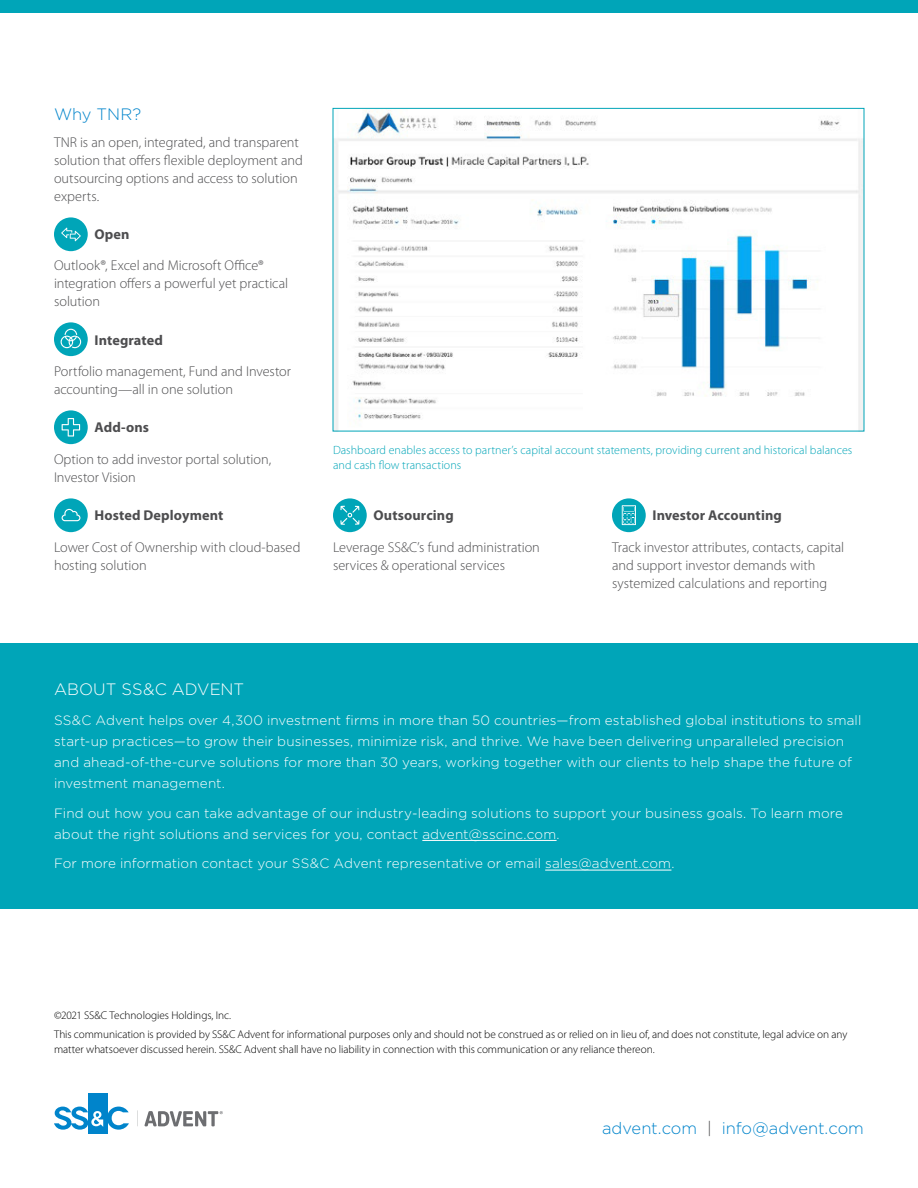
<style>
.page{position:relative;width:918px;height:1188px;background:#fff}
.page>*{position:absolute;margin:0;border:0;box-sizing:border-box;transform-origin:0 0}
.t1{font:300 16.5px "Gotham";letter-spacing:-.005em;color:#0084cb}
.t2{font:300 16.5px "Gotham";letter-spacing:.005em;color:#fff}
.t3{font:300 14.25px/18px "Myriad Pro";color:#4d4d4f}
.t4{font:700 14.25px "Myriad Pro";letter-spacing:.01em;color:#4d4d4f}
.t5{font:300 13.5px/21px "Gotham";letter-spacing:.01em;color:#fff}
.t6{font:300 12px/15px "Myriad Pro";letter-spacing:.005em;color:#00a5b8}
.t7{font:300 11.25px/19.4px "Myriad Pro";letter-spacing:-.005em;color:#000}
.s1{color:#4d4d4f}
</style>
<div class="page">
<div style="left:0;top:0;width:918px;height:14px;background:#00a5b8"></div>
<div style="left:88px;top:1093px;width:19px;height:41px;background:#0084cb"></div>
<svg style="left:54px;top:1107px;width:75px;height:23px"></svg>
<svg style="left:144px;top:1111px;width:79px;height:15px"></svg>
<img style="left:335px;top:110px;width:527px;height:319px">
<svg style="left:54px;top:322px;width:34px;height:34px"></svg>
<svg style="left:54px;top:410px;width:34px;height:34px"></svg>
<svg style="left:54px;top:498px;width:34px;height:34px"></svg>
<svg style="left:612px;top:498px;width:34px;height:34px"></svg>
<svg style="left:333px;top:498px;width:34px;height:34px"></svg>
<svg style="left:54px;top:217px;width:34px;height:34px"></svg>
<div style="left:0;top:643px;width:918px;height:266px;background:#00a5b8"></div>
<hr style="left:422px;top:840px;width:135px;height:1px;background:#fff">
<hr style="left:545px;top:870px;width:126px;height:1px;background:#fff">
<p class="t1" style="left:54px;top:105px;width:89px">Why TNR?</p>
<p class="t3" style="left:54px;top:133px;width:250px">TNR is an open, integrated, and transparent solution that offers flexible deployment and outsourcing options and access to solution experts.</p>
<p class="t4" style="left:94px;top:225px;width:37px">Open</p>
<p class="t3" style="left:54px;top:257px;width:236px">Outlook®, Excel and Microsoft Office® integration offers a powerful yet practical solution</p>
<p class="t4" style="left:94px;top:331px;width:70px">Integrated</p>
<p class="t3" style="left:54px;top:362px;width:239px">Portfolio management, Fund and Investor accounting—all in one solution</p>
<p class="t4" style="left:94px;top:418px;width:56px">Add-ons</p>
<p class="t3" style="left:54px;top:450px;width:219px">Option to add investor portal solution,<br>Investor Vision</p>
<p class="t4" style="left:94px;top:506px;width:130px">Hosted Deployment</p>
<p class="t3" style="left:54px;top:538px;width:248px">Lower Cost of Ownership with cloud-based hosting solution</p>
<p class="t6" style="left:333px;top:442px;width:521px">Dashboard enables access to partner’s capital account statements, providing current and historical balances and cash flow transactions</p>
<p class="t4" style="left:373px;top:506px;width:82px">Outsourcing</p>
<p class="t3" style="left:333px;top:538px;width:208px">Leverage SS&amp;C’s fund administration services &amp; operational services</p>
<p class="t4" style="left:652px;top:506px;width:131px">Investor Accounting</p>
<p class="t3" style="left:612px;top:538px;width:234px">Track investor attributes, contacts, capital and support investor demands with systemized calculations and reporting</p>
<p class="t2" style="left:54px;top:681px;width:192px">ABOUT SS&amp;C ADVENT</p>
<p class="t5" style="left:54px;top:710px;width:809px">SS&amp;C Advent helps over 4,300 investment firms in more than 50 countries—from established global institutions to small start-up practices—to grow their businesses, minimize risk, and thrive. We have been delivering unparalleled precision and ahead-of-the-curve solutions for more than 30 years, working together with our clients to help shape the future of investment management.</p>
<p class="t5" style="left:54px;top:802px;width:791px">Find out how you can take advantage of our industry-leading solutions to support your business goals. To learn more about the right solutions and services for you, contact advent@sscinc.com.</p>
<p class="t5" style="left:54px;top:853px;width:622px">For more information contact your SS&amp;C Advent representative or email sales@advent.com.</p>
<p class="t7" style="left:54px;top:1005px;width:795px">©2021 SS&amp;C Technologies Holdings, Inc.<br>This communication is provided by SS&amp;C Advent for informational purposes only and should not be construed as or relied on in lieu of, and does not constitute, legal advice on any</p>
<p class="t7" style="left:54px;top:1039px;width:602px">matter whatsoever discussed herein. SS&amp;C Advent shall have no liability in connection with this communication or any reliance thereon.</p>
<p class="t1" style="left:602px;top:1119px;width:263px">advent.com <span class="s1">|</span> info@advent.com</p>
</div>
